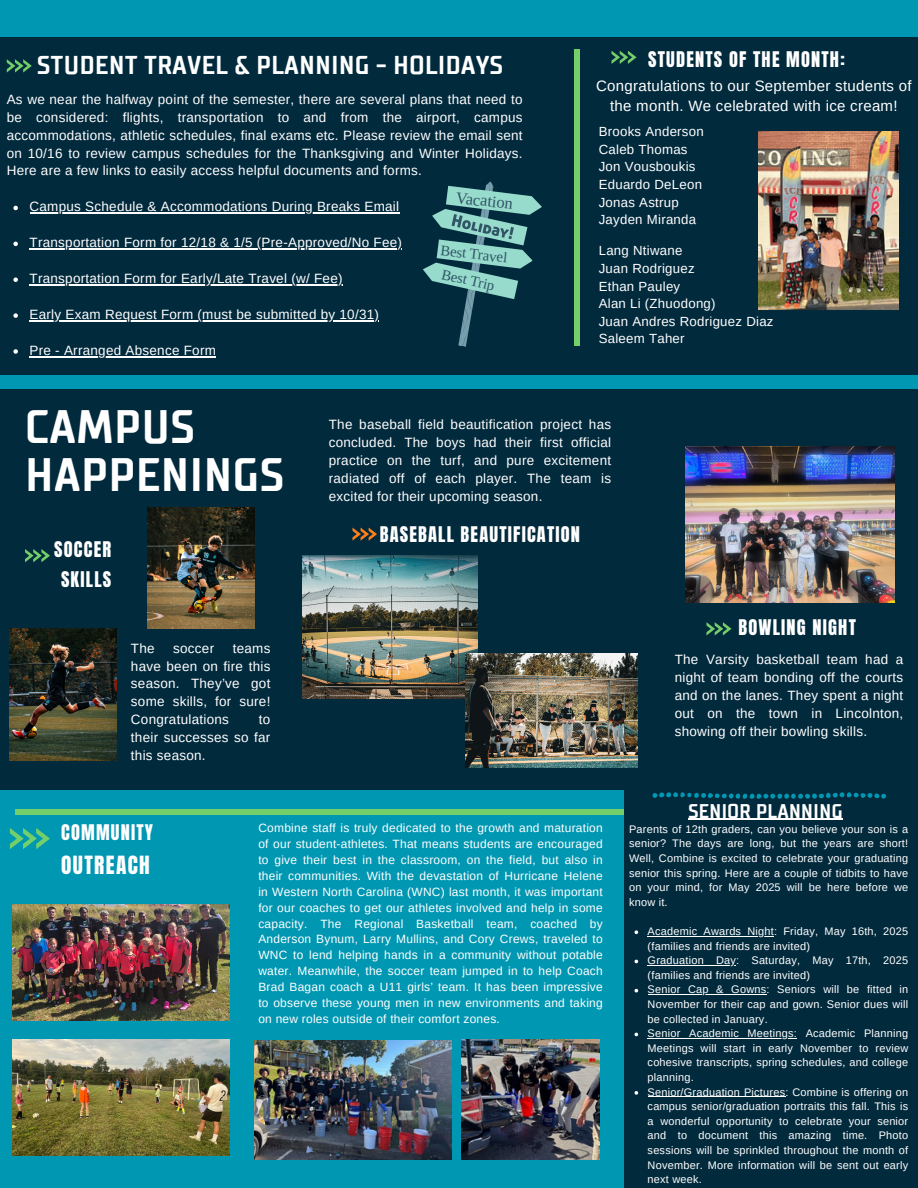
<style>
.page{position:relative;width:918px;height:1188px;background:#022a3d}
.page>*{position:absolute;margin:0;border:0;box-sizing:border-box;transform-origin:0 0}
.t1{font:700 46.8px/47.2px "TT Supermolot Condensed";letter-spacing:.025em;color:#fff}
.t2{font:700 25.8px "TT Supermolot Condensed";letter-spacing:.025em;color:#fff}
.t3{font:21.3px "Anton";letter-spacing:.065em;color:#fff}
.t4{font:700 19.8px "TT Supermolot Condensed";letter-spacing:.025em;color:#fff}
.t5{font:18.3px/29.7px "Anton";letter-spacing:.065em;color:#fff;text-align:center}
.t6{font:16.5px "Liberation Serif";color:#305567}
.t7{font:15px/20.2px "Arimo";letter-spacing:.02em;color:#fff;text-align:center}
.t8{font:14.7px "Liberation Serif";color:#305567}
.t9{font:13.5px/18px "Arimo";letter-spacing:.02em;color:#fff;text-align:justify}
.t10{font:13.2px/17.5px "Arimo";letter-spacing:.02em;color:#fff}
.t11{font:12px/15.9px "Arimo";letter-spacing:.02em;color:#fff;text-align:justify}
.t12{font:10.95px/14.5px "Arimo";letter-spacing:.02em;color:#fff;text-align:justify}
</style>
<div class="page">
<div style="left:0;top:375px;width:918px;height:14px;background:#0097b2"></div>
<svg style="left:353px;top:528px;width:24px;height:13px"></svg>
<div style="left:0;top:0;width:918px;height:37px;background:#0097b2"></div>
<div style="left:0;top:790px;width:623px;height:398px;background:#0097b2"></div>
<svg style="left:10px;top:828px;width:40px;height:21px"></svg>
<img style="left:302px;top:555px;width:176px;height:143px">
<svg style="left:612px;top:51px;width:24px;height:13px"></svg>
<div style="left:16px;top:809px;width:608px;height:5px;background:#72cf69"></div>
<svg style="left:706px;top:622px;width:25px;height:14px"></svg>
<img style="left:13px;top:905px;width:217px;height:116px">
<img style="left:13px;top:1039px;width:217px;height:116px">
<svg style="left:423px;top:181px;width:119px;height:166px"></svg>
<div style="left:574px;top:49px;width:6px;height:297px;background:#72cf69"></div>
<svg style="left:7px;top:59px;width:24px;height:14px"></svg>
<img style="left:759px;top:131px;width:139px;height:178px">
<img style="left:685px;top:447px;width:210px;height:156px">
<img style="left:254px;top:1041px;width:197px;height:119px">
<img style="left:461px;top:1039px;width:139px;height:121px">
<img style="left:10px;top:629px;width:107px;height:131px">
<img style="left:466px;top:653px;width:172px;height:115px">
<img style="left:147px;top:507px;width:107px;height:122px">
<svg style="left:25px;top:549px;width:25px;height:13px"></svg>
<svg style="left:652px;top:792px;width:234px;height:7px"></svg>
<svg style="left:13px;top:206px;width:5px;height:4px"></svg>
<hr style="left:30px;top:212px;width:369px;height:2px;background:#fff">
<svg style="left:13px;top:242px;width:5px;height:4px"></svg>
<hr style="left:30px;top:248px;width:372px;height:1px;background:#fff">
<svg style="left:13px;top:277px;width:5px;height:5px"></svg>
<hr style="left:30px;top:284px;width:313px;height:1px;background:#fff">
<svg style="left:13px;top:313px;width:5px;height:5px"></svg>
<hr style="left:30px;top:320px;width:349px;height:1px;background:#fff">
<svg style="left:13px;top:349px;width:5px;height:5px"></svg>
<hr style="left:30px;top:356px;width:186px;height:1px;background:#fff">
<hr style="left:688px;top:819px;width:155px;height:1px;background:#fff">
<svg style="left:635px;top:930px;width:3px;height:4px"></svg>
<hr style="left:648px;top:936px;width:126px;height:1px;background:#fff">
<hr style="left:648px;top:965px;width:88px;height:1px;background:#fff">
<hr style="left:648px;top:994px;width:118px;height:1px;background:#fff">
<hr style="left:648px;top:1038px;width:149px;height:1px;background:#fff">
<svg style="left:635px;top:1091px;width:3px;height:4px"></svg>
<hr style="left:648px;top:1097px;width:137px;height:1px;background:#fff">
<p class="t2" style="left:37px;top:49px;width:467px">STUDENT TRAVEL &amp; PLANNING - HOLIDAYS</p>
<h6 class="t9" style="left:7px;top:90px;width:517px">As we near the halfway point of the semester, there are several plans that need to be considered: flights, transportation to and from the airport, campus accommodations, athletic schedules, final exams etc. Please review the email sent on 10/16 to review campus schedules for the Thanksgiving and Winter Holidays.<br>Here are a few links to easily access helpful documents and forms.</h6>
<p class="t9" style="left:30px;top:198px;width:371px">Campus Schedule &amp; Accommodations During Breaks Email</p>
<p class="t9" style="left:30px;top:234px;width:374px">Transportation Form for 12/18 &amp; 1/5 (Pre-Approved/No Fee)</p>
<h4 class="t9" style="left:30px;top:269px;width:314px">Transportation Form for Early/Late Travel (w/ Fee)</h4>
<p class="t9" style="left:30px;top:305px;width:351px">Early Exam Request Form (must be submitted by 10/31)</p>
<h4 class="t9" style="left:30px;top:341px;width:188px">Pre - Arranged Absence Form</h4>
<p class="t6" style="left:457px;top:188px;width:59px;rotate:6deg">Vacation</p>
<p class="t8" style="left:441px;top:242px;width:69px;rotate:6deg">Best Travel</p>
<p class="t8" style="left:444px;top:266px;width:56px;rotate:13deg">Best Trip</p>
<p class="t5" style="left:648px;top:44px;width:198px">STUDENTS OF THE MONTH:</p>
<h2 class="t7" style="left:596px;top:75px;width:317px">Congratulations to our September students of the month. We celebrated with ice cream!</h2>
<h6 class="t10" style="left:599px;top:123px;width:107px">Brooks Anderson<br>Caleb Thomas<br>Jon Vousboukis<br>Eduardo DeLeon<br>Jonas Astrup<br>Jayden Miranda</h6>
<p class="t10" style="left:599px;top:242px;width:176px">Lang Ntiwane<br>Juan Rodriguez<br>Ethan Pauley<br>Alan Li (Zhuodong)<br>Juan Andres Rodriguez Diaz<br>Saleem Taher</p>
<h6 class="t1" style="left:25px;top:403px;width:260px">CAMPUS<br>HAPPENINGS</h6>
<h6 class="t5" style="left:54px;top:535px;width:59px">SOCCER<br>SKILLS</h6>
<p class="t9" style="left:131px;top:639px;width:25px">The</p>
<p class="t9" style="left:173px;top:639px;width:42px">soccer</p>
<p class="t9" style="left:131px;top:639px;width:141px;text-indent:102px">teams have been on fire this season. They’ve got some skills, for sure!<br>Congratulations</p>
<p class="t9" style="left:131px;top:711px;width:141px;text-indent:128px">to their successes so far this season.</p>
<p class="t9" style="left:329px;top:415px;width:284px">The baseball field beautification project has concluded. The boys had their first official practice on the turf, and pure excitement radiated off of each player. The team is excited for their upcoming season.</p>
<h4 class="t5" style="left:380px;top:520px;width:202px">BASEBALL BEAUTIFICATION</h4>
<p class="t5" style="left:61px;top:818px;width:93px">COMMUNITY</p>
<p class="t3" style="left:61px;top:850px;width:90px">OUTREACH</p>
<h1 class="t11" style="left:258px;top:820px;width:346px">Combine staff is truly dedicated to the growth and maturation of our student-athletes. That means students are encouraged to give their best in the classroom, on the field, but also in their communities. With the devastation of Hurricane Helene in Western North Carolina (WNC) last month, it was important for our coaches to get our athletes involved and help in some capacity. The Regional Basketball team, coached by Anderson Bynum, Larry Mullins, and Cory Crews, traveled to WNC to lend helping hands in a community without potable water. Meanwhile, the soccer team jumped in to help Coach Brad Bagan coach a U11 girls’ team. It has been impressive to observe these young men in new environments and taking on new roles outside of their comfort zones.</h1>
<p class="t5" style="left:739px;top:612px;width:119px">BOWLING NIGHT</p>
<p class="t9" style="left:675px;top:650px;width:230px">The Varsity basketball team had a night of team bonding off the courts and on the lanes. They spent a night out on the town in Lincolnton, showing off their bowling skills.</p>
<p class="t4" style="left:688px;top:798px;width:156px">SENIOR PLANNING</p>
<p class="t12" style="left:629px;top:822px;width:281px">Parents of 12th graders, can you believe your son is a senior? The days are long, but the years are short!<br>Well, Combine is excited to celebrate your graduating senior this spring. Here are a couple of tidbits to have on your mind, for May 2025 will be here before we know it.</p>
<p class="t12" style="left:648px;top:924px;width:262px;text-align:left">Academic Awards Night: Friday, May 16th, 2025 (families and friends are invited)<br>Graduation Day: Saturday, May 17th, 2025 (families and friends are invited)<br>Senior Cap &amp; Gowns: Seniors will be fitted in November for their cap and gown. Senior dues will be collected in January.<br>Senior Academic Meetings: Academic Planning Meetings will start in early November to review cohesive transcripts, spring schedules, and college planning.<br>Senior/Graduation Pictures: Combine is offering on campus senior/graduation portraits this fall. This is a wonderful opportunity to celebrate your senior and to document this amazing time. Photo sessions will be sprinkled throughout the month of November. More information will be sent out early next week.</p>
</div>
